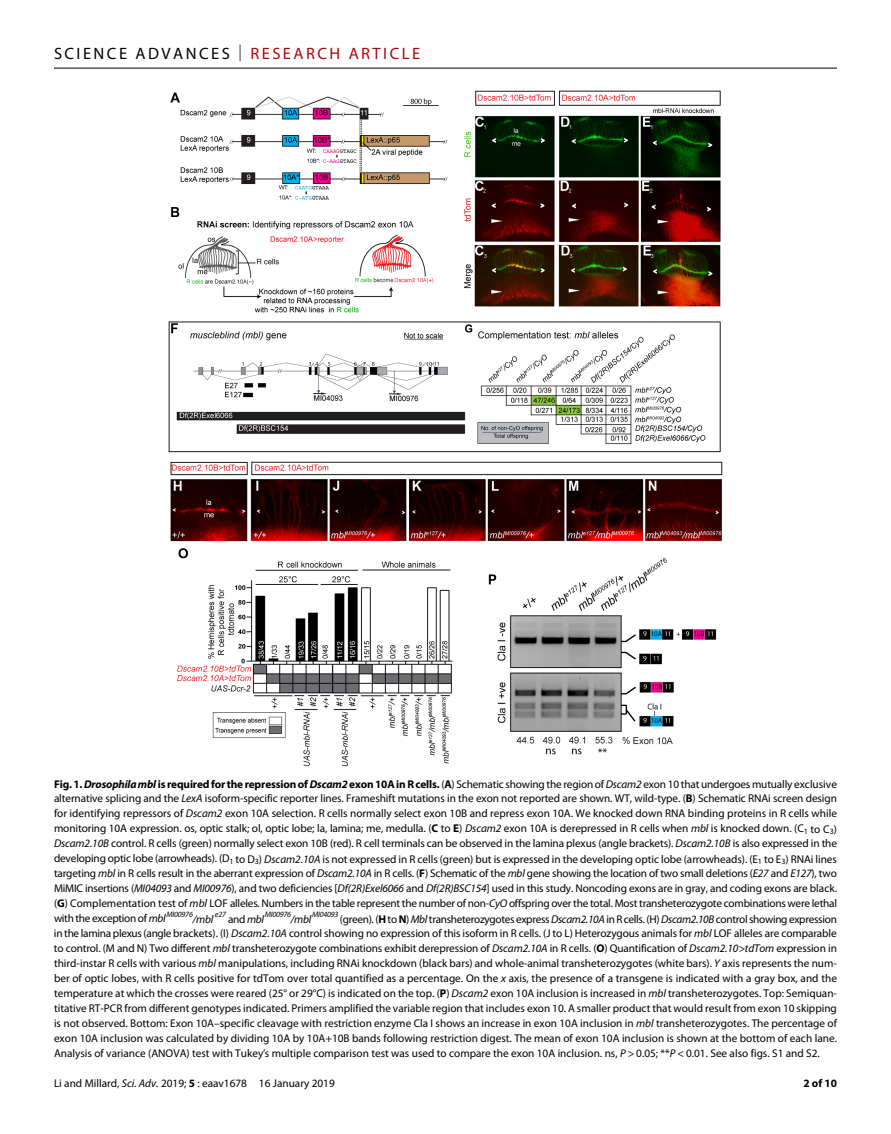
<style>
.page{position:relative;width:891px;height:1134px;background:#fff}
.page>*{position:absolute;margin:0;border:0;box-sizing:border-box;transform-origin:0 0}
.t1{font:16.5px "Myriad Pro";letter-spacing:.15em;color:#000}
.t2{font:11.25px/15px "Myriad Pro";color:#000;text-align:justify}
.t3{font:700 11.25px "Myriad Pro";color:#000}
.s1{font-weight:300}
.s2{color:#b10508}
.s3{font-weight:700}
.s4{font-weight:700;font-style:italic}
.s5{font-style:italic}
</style>
<div class="page">
<hr style="left:54px;top:68px;width:783px;height:1px;background:#000">
<img style="left:168px;top:90px;width:555px;height:677px">
<h1 class="t1" style="left:54px;top:40px;width:368px">SCIENCE ADVANCES <span class="s1">|</span> <span class="s2">RESEARCH ARTICLE</span></h1>
<p class="t2" style="left:54px;top:776px;width:785px"><span class="s3">Fig. 1.</span> <span class="s4">Drosophila mbl</span> <span class="s3">is required for the repression of</span> <span class="s4">Dscam2</span> <span class="s3">exon 10A in R cells.</span> (<span class="s3">A</span>) Schematic showing the region of <span class="s5">Dscam2</span> exon 10 that undergoes mutually exclusive alternative splicing and the <span class="s5">LexA</span> isoform-specific reporter lines. Frameshift mutations in the exon not reported are shown. WT, wild-type. (<span class="s3">B</span>) Schematic RNAi screen design for identifying repressors of <span class="s5">Dscam2</span> exon 10A selection. R cells normally select exon 10B and repress exon 10A. We knocked down RNA binding proteins in R cells while monitoring 10A expression. os, optic stalk; ol, optic lobe; la, lamina; me, medulla. (<span class="s3">C</span> to <span class="s3">E</span>) <span class="s5">Dscam2</span> exon 10A is derepressed in R cells when <span class="s5">mbl</span> is knocked down. (C<sub>1</sub> to C<sub>3</sub>)<br><span class="s5">Dscam2.10B</span> control. R cells (green) normally select exon 10B (red). R cell terminals can be observed in the lamina plexus (angle brackets). <span class="s5">Dscam2.10B</span> is also expressed in the developing optic lobe (arrowheads). (D<sub>1</sub> to D<sub>3</sub>) <span class="s5">Dscam2.10A</span> is not expressed in R cells (green) but is expressed in the developing optic lobe (arrowheads). (E<sub>1</sub> to E<sub>3</sub>) RNAi lines targeting <span class="s5">mbl</span> in R cells result in the aberrant expression of <span class="s5">Dscam2.10A</span> in R cells. (<span class="s3">F</span>) Schematic of the <span class="s5">mbl</span> gene showing the location of two small deletions (<span class="s5">E27</span> and <span class="s5">E127</span>), two MiMIC insertions (<span class="s5">MI04093</span> and <span class="s5">MI00976</span>), and two deficiencies [<span class="s5">Df(2R)Exel6066</span> and <span class="s5">Df(2R)BSC154</span>] used in this study. Noncoding exons are in gray, and coding exons are black. (<span class="s3">G</span>) Complementation test of <span class="s5">mbl</span> LOF alleles. Numbers in the table represent the number of non-<span class="s5">CyO</span> offspring over the total. Most transheterozygote combinations were lethal with the exception of <span class="s5">mbl</span><sup>MI00976</sup><span class="s5">/mbl</span> <sup>e27</sup> and <span class="s5">mbl</span><sup>MI00976</sup><span class="s5">/mbl</span><sup>MI04093</sup> (green). (<span class="s3">H</span> to <span class="s3">N</span>) <span class="s5">Mbl</span> transheterozygotes express <span class="s5">Dscam2.10A</span> in R cells. (H) <span class="s5">Dscam2.10B</span> control showing expression in the lamina plexus (angle brackets). (I) <span class="s5">Dscam2.10A</span> control showing no expression of this isoform in R cells. (J to L) Heterozygous animals for <span class="s5">mbl</span> LOF alleles are comparable to control. (M and N) Two different <span class="s5">mbl</span> transheterozygote combinations exhibit derepression of <span class="s5">Dscam2.10A</span> in R cells. (<span class="s3">O</span>) Quantification of <span class="s5">Dscam2.10&gt;tdTom</span> expression in third-instar R cells with various <span class="s5">mbl</span> manipulations, including RNAi knockdown (black bars) and whole-animal transheterozygotes (white bars). <span class="s5">Y</span> axis represents the num&shy;ber of optic lobes, with R cells positive for tdTom over total quantified as a percentage. On the <span class="s5">x</span> axis, the presence of a transgene is indicated with a gray box, and the temperature at which the crosses were reared (25° or 29°C) is indicated on the top. (<span class="s3">P</span>) <span class="s5">Dscam2</span> exon 10A inclusion is increased in <span class="s5">mbl</span> transheterozygotes. Top: Semiquan&shy;titative RT-PCR from different genotypes indicated. Primers amplified the variable region that includes exon 10. A smaller product that would result from exon 10 skipping is not observed. Bottom: Exon 10A–specific cleavage with restriction enzyme Cla I shows an increase in exon 10A inclusion in <span class="s5">mbl</span> transheterozygotes. The percentage of exon 10A inclusion was calculated by dividing 10A by 10A+10B bands following restriction digest. The mean of exon 10A inclusion is shown at the bottom of each lane.<br>Analysis of variance (ANOVA) test with Tukey’s multiple comparison test was used to compare the exon 10A inclusion. ns, <span class="s5">P</span> &gt; 0.05; **<span class="s5">P</span> &lt; 0.01. See also figs. S1 and S2.</p>
<p class="t2" style="left:54px;top:1076px;width:282px">Li and Millard, <span class="s5">Sci. Adv.</span> 2019; <span class="s3">5</span> : eaav1678 16 January 2019</p>
<p class="t3" style="left:803px;top:1074px;width:35px">2 of 10</p>
</div>
